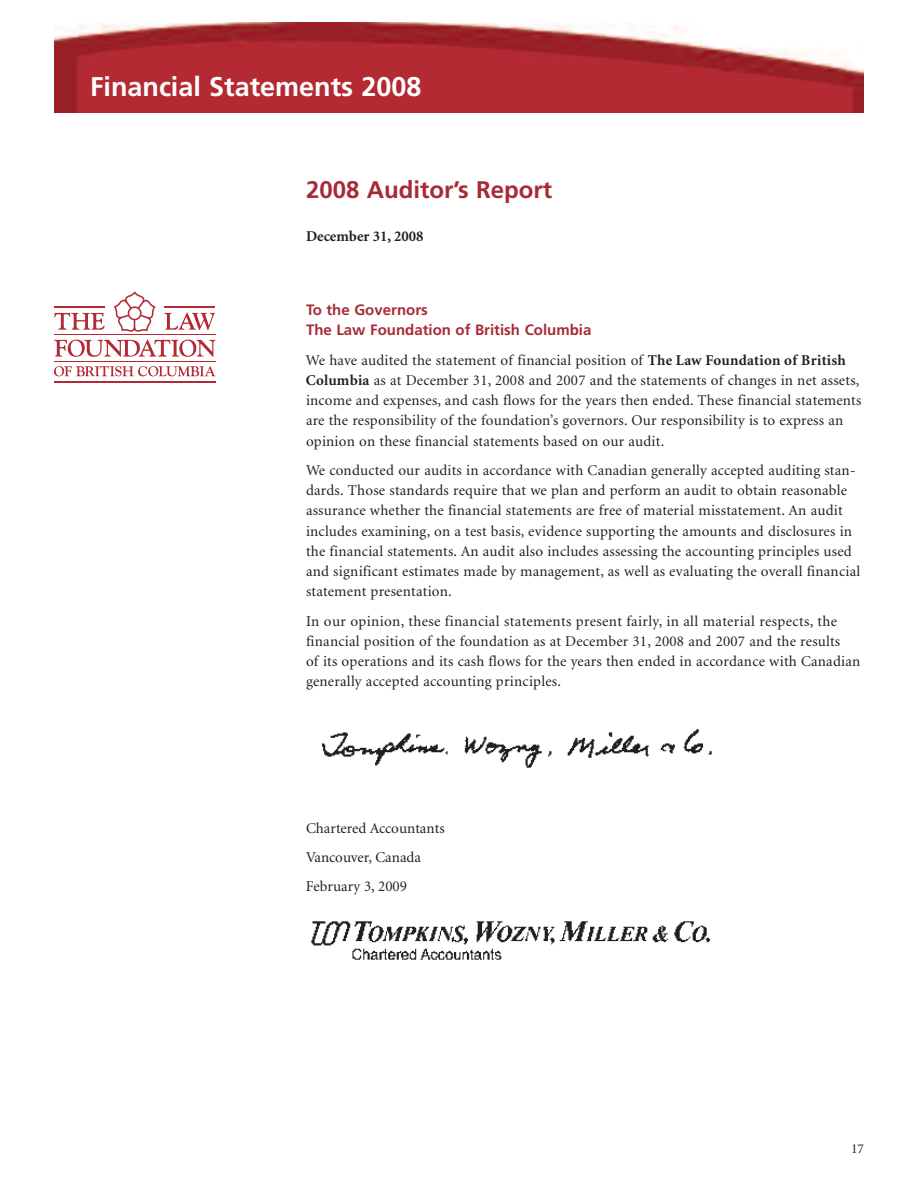
<style>
.page{position:relative;width:918px;height:1188px;background:#fff}
.page>*{position:absolute;margin:0;border:0;box-sizing:border-box;transform-origin:0 0}
.t1{font:700 27px "Frutiger";color:#fff}
.t2{font:700 24px "Frutiger";color:#a72b36}
.t3{font:15px/20.2px "Minion";letter-spacing:.015em;color:#231f20}
.t4{font:700 15px/20.2px "Frutiger";color:#a72b36}
.t5{font:700 15px "Minion";color:#231f20}
.t6{font:13.5px "Minion";color:#231f20}
.s1{font-weight:700}
</style>
<div class="page">
<img style="left:54px;top:22px;width:810px;height:90px">
<img style="left:321px;top:729px;width:391px;height:39px">
<img style="left:311px;top:921px;width:399px;height:39px">
<svg style="left:114px;top:291px;width:42px;height:41px"></svg>
<svg style="left:54px;top:313px;width:51px;height:17px"></svg>
<svg style="left:164px;top:312px;width:51px;height:18px"></svg>
<svg style="left:54px;top:339px;width:161px;height:18px"></svg>
<svg style="left:54px;top:366px;width:161px;height:10px"></svg>
<hr style="left:54px;top:306px;width:51px;height:2px;background:#b32a33">
<hr style="left:164px;top:306px;width:51px;height:2px;background:#b32a33">
<hr style="left:54px;top:381px;width:161px;height:1px;background:#b32a33">
<hr style="left:54px;top:361px;width:161px;height:1px;background:#b32a33">
<hr style="left:54px;top:334px;width:161px;height:1px;background:#b32a33">
<h1 class="t1" style="left:90px;top:76px;width:333px">Financial Statements 2008</h1>
<h2 class="t2" style="left:306px;top:180px;width:248px">2008 Auditor’s Report</h2>
<p class="t5" style="left:306px;top:230px;width:119px">December 31, 2008</p>
<p class="t4" style="left:306px;top:301px;width:287px">To the Governors<br>The Law Foundation of British Columbia</p>
<p class="t3" style="left:306px;top:351px;width:557px">We have audited the statement of financial position of <span class="s1">The Law Foundation of British Columbia</span> as at December 31, 2008 and 2007 and the statements of changes in net assets, income and expenses, and cash flows for the years then ended. These financial statements are the responsibility of the foundation’s governors. Our responsibility is to express an opinion on these financial statements based on our audit.</p>
<p class="t3" style="left:306px;top:461px;width:556px">We conducted our audits in accordance with Canadian generally accepted auditing stan&shy;dards. Those standards require that we plan and perform an audit to obtain reasonable assurance whether the financial statements are free of material misstatement. An audit includes examining, on a test basis, evidence supporting the amounts and disclosures in the financial statements. An audit also includes assessing the accounting principles used and significant estimates made by management, as well as evaluating the overall financial statement presentation.</p>
<p class="t3" style="left:306px;top:612px;width:556px">In our opinion, these financial statements present fairly, in all material respects, the financial position of the foundation as at December 31, 2008 and 2007 and the results<br>of its operations and its cash flows for the years then ended in accordance with Canadian generally accepted accounting principles.</p>
<p class="t3" style="left:306px;top:814px;width:140px;line-height:29.2px">Chartered Accountants<br>Vancouver, Canada<br>February 3, 2009</p>
<p class="t6" style="left:851px;top:1143px;width:14px">17</p>
</div>
